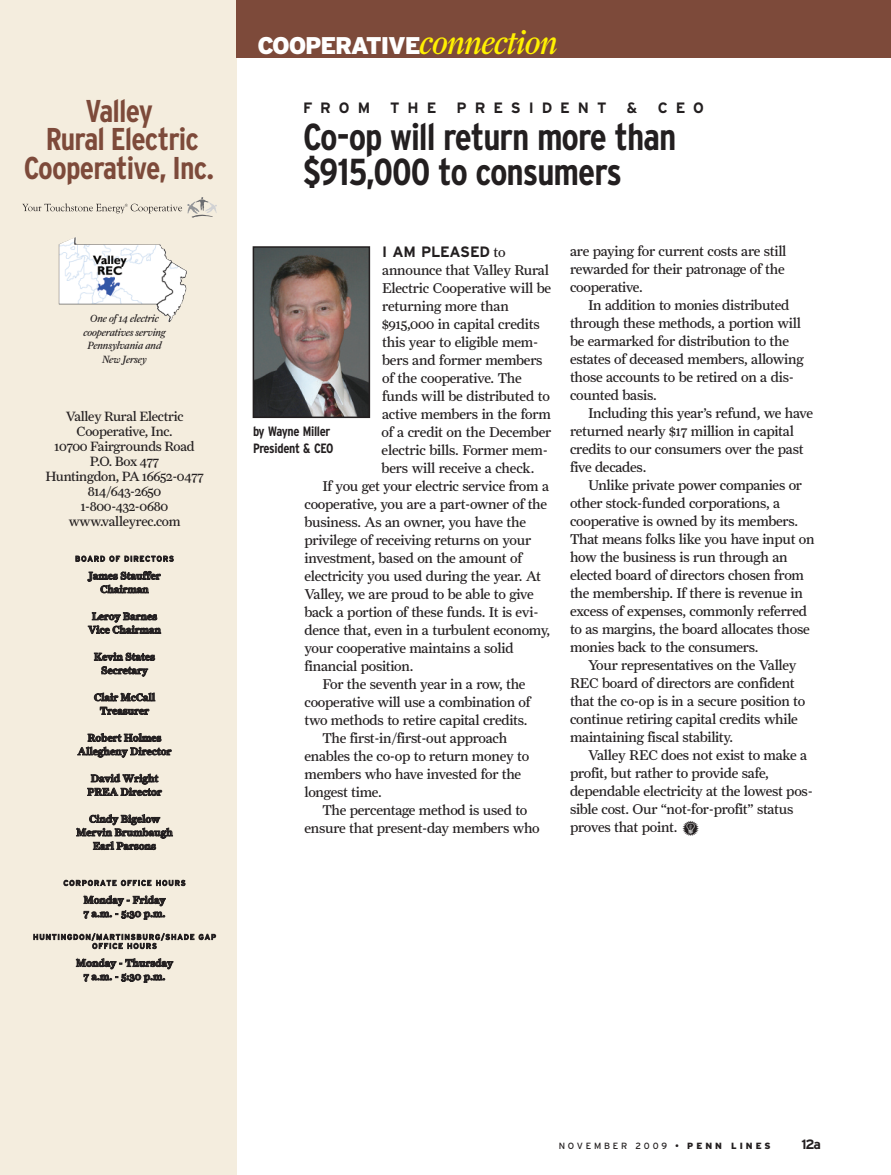
<style>
.page{position:relative;width:891px;height:1175px;background:#fff}
.page>*{position:absolute;margin:0;border:0;box-sizing:border-box;transform-origin:0 0}
.t1{font:700 condensed 37.5px/34.5px "Interstate";letter-spacing:-.025em;color:#231f20}
.t2{font:700 condensed 31.5px/28.5px "Interstate";letter-spacing:-.025em;color:#7d4a3a;text-align:center}
.t3{font:900 24.15px "Interstate";letter-spacing:-.05em;color:#fff}
.t4{font:700 15px "Interstate";letter-spacing:.53em;color:#231f20}
.t5{font:700 15px "Interstate";letter-spacing:-.015em;color:#231f20}
.t6{font:14.25px/18px "Farnham Text";letter-spacing:-.015em;color:#231f20}
.t7{font:13.5px/15px "Farnham Text";letter-spacing:-.015em;color:#231f20;text-align:center}
.t8{font:700 condensed 13.5px/16.5px "Interstate";letter-spacing:-.025em;color:#231f20}
.t9{font:700 13.5px "Interstate";color:#231f20}
.t10{font:10.5px/13.5px "Farnham Text Semi";color:#231f20;text-align:center}
.t11{font:italic 10.5px/13.5px "Farnham Text";letter-spacing:-.02em;color:#231f20;text-align:center}
.t12{font:9px "Interstate";letter-spacing:.31em;color:#231f20}
.t13{font:7.5px/9px "Interstate";letter-spacing:.13em;color:#231f20;text-align:center}
.s1{font-family:"Farnham Display";font-weight:400;font-style:italic;font-size:34.05px;color:#fff101}
.s2{font-family:"Farnham Text";font-weight:400;font-size:14.25px}
.s3{font-family:"PF Household Items";font-size:15px}
.s4{font-weight:900}
</style>
<div class="page">
<div style="left:0;top:0;width:236px;height:1174px;background:#f4edde"></div>
<div style="left:236px;top:0;width:655px;height:57px;background:#7d4a3a"></div>
<svg style="left:22px;top:197px;width:195px;height:21px"></svg>
<img style="left:59px;top:237px;width:128px;height:85px">
<img style="left:256px;top:249px;width:111px;height:166px">
<div style="left:253px;top:246px;width:117px;height:172px;border:2px solid #231f20"></div>
<h2 class="t2" style="left:24px;top:97px;width:192px">Valley<br>Rural Electric<br>Cooperative, Inc.</h2>
<p class="t11" style="left:83px;top:312px;width:84px">One of 14 electric cooperatives serving<br>Pennsylvania and<br>New Jersey</p>
<p class="t7" style="left:45px;top:408px;width:160px">Valley Rural Electric<br>Cooperative, Inc.<br>10700 Fairgrounds Road<br>P.O. Box 477<br>Huntingdon, PA 16652-0477<br>814/643-2650<br>1-800-432-0680 www.valleyrec.com</p>
<p class="t13" style="left:75px;top:554px;width:100px">BOARD OF DIRECTORS</p>
<p class="t10" style="left:88px;top:569px;width:74px">James Stauffer<br>Chairman</p>
<p class="t10" style="left:88px;top:609px;width:74px">Leroy Barnes<br>Vice Chairman</p>
<p class="t10" style="left:94px;top:650px;width:63px">Kevin States<br>Secretary</p>
<p class="t10" style="left:94px;top:690px;width:63px">Clair McCall<br>Treasurer</p>
<p class="t10" style="left:78px;top:731px;width:95px">Robert Holmes<br>Allegheny Director</p>
<p class="t10" style="left:87px;top:771px;width:76px">David Wright<br>PREA Director</p>
<p class="t10" style="left:76px;top:812px;width:98px">Cindy Bigelow<br>Mervin Brumbaugh<br>Earl Parsons</p>
<p class="t13" style="left:63px;top:878px;width:124px">CORPORATE OFFICE HOURS</p>
<p class="t10" style="left:84px;top:893px;width:83px;text-align:left">Monday - Friday<br>7 a.m. - 5:30 p.m.</p>
<p class="t13" style="left:33px;top:932px;width:184px">HUNTINGDON/MARTINSBURG/SHADE GAP<br>OFFICE HOURS</p>
<p class="t10" style="left:76px;top:956px;width:99px">Monday - Thursday<br>7 a.m. - 5:30 p.m.</p>
<h3 class="t3" style="left:257px;top:32px;width:302px">COOPERATIVE<span class="s1">connection</span></h3>
<p class="t4" style="left:303px;top:99px;width:69px">FROM</p>
<p class="t4" style="left:390px;top:99px;width:48px">THE</p>
<p class="t4" style="left:457px;top:99px;width:152px">PRESIDENT</p>
<p class="t4" style="left:627px;top:99px;width:12px">&amp;</p>
<p class="t4" style="left:658px;top:99px;width:47px">CEO</p>
<h1 class="t1" style="left:303px;top:120px;width:375px">Co-op will return more than $915,000 to consumers</h1>
<p class="t5" style="left:382px;top:243px;width:125px">I AM PLEASED <span class="s2">to</span></p>
<p class="t6" style="left:382px;top:261px;width:168px">announce that Valley Rural</p>
<p class="t6" style="left:382px;top:279px;width:171px">Electric Cooperative will be</p>
<p class="t6" style="left:382px;top:297px;width:128px">returning more than</p>
<p class="t6" style="left:382px;top:315px;width:159px">$915,000 in capital credits</p>
<p class="t6" style="left:382px;top:333px;width:158px">this year to eligible mem-</p>
<p class="t6" style="left:382px;top:351px;width:162px">bers and former members</p>
<p class="t6" style="left:382px;top:369px;width:141px">of the cooperative. The</p>
<p class="t6" style="left:382px;top:387px;width:169px">funds will be distributed to</p>
<p class="t6" style="left:382px;top:405px;width:170px">active members in the form</p>
<p class="t6" style="left:382px;top:423px;width:171px">of a credit on the December</p>
<p class="t6" style="left:382px;top:441px;width:168px">electric bills. Former mem-</p>
<p class="t6" style="left:382px;top:459px;width:154px">bers will receive a check.</p>
<p class="t6" style="left:322px;top:477px;width:228px">If you get your electric service from a</p>
<p class="t6" style="left:304px;top:495px;width:244px">cooperative, you are a part-owner of the</p>
<p class="t6" style="left:304px;top:513px;width:223px">business. As an owner, you have the</p>
<p class="t6" style="left:304px;top:531px;width:228px">privilege of receiving returns on your</p>
<p class="t6" style="left:304px;top:549px;width:219px">investment, based on the amount of</p>
<p class="t6" style="left:304px;top:567px;width:238px">electricity you used during the year. At</p>
<p class="t6" style="left:304px;top:585px;width:231px">Valley, we are proud to be able to give</p>
<p class="t6" style="left:304px;top:603px;width:236px">back a portion of these funds. It is evi-</p>
<p class="t6" style="left:304px;top:621px;width:247px">dence that, even in a turbulent economy,</p>
<p class="t6" style="left:304px;top:639px;width:211px">your cooperative maintains a solid</p>
<p class="t6" style="left:304px;top:657px;width:111px">financial position.</p>
<p class="t6" style="left:322px;top:675px;width:205px">For the seventh year in a row, the</p>
<p class="t6" style="left:304px;top:693px;width:228px">cooperative will use a combination of</p>
<p class="t6" style="left:304px;top:711px;width:225px">two methods to retire capital credits.</p>
<p class="t6" style="left:322px;top:729px;width:186px">The first-in/first-out approach</p>
<p class="t6" style="left:304px;top:747px;width:226px">enables the co-op to return money to</p>
<p class="t6" style="left:304px;top:765px;width:218px">members who have invested for the</p>
<p class="t6" style="left:304px;top:783px;width:79px">longest time.</p>
<p class="t6" style="left:322px;top:801px;width:206px">The percentage method is used to</p>
<p class="t6" style="left:304px;top:819px;width:237px">ensure that present-day members who</p>
<p class="t8" style="left:253px;top:423px;width:82px">by Wayne Miller<br>President &amp; CEO</p>
<p class="t6" style="left:570px;top:242px;width:218px">are paying for current costs are still rewarded for their patronage of the cooperative.</p>
<p class="t6" style="left:570px;top:296px;width:235px;text-indent:18px">In addition to monies distributed through these methods, a portion will be earmarked for distribution to the estates of deceased members, allowing those accounts to be retired on a dis&shy;counted basis.</p>
<p class="t6" style="left:570px;top:404px;width:245px;text-indent:18px">Including this year’s refund, we have returned nearly $17 million in capital credits to our consumers over the past five decades.</p>
<p class="t6" style="left:570px;top:476px;width:246px;text-indent:18px">Unlike private power companies or other stock-funded corporations, a cooperative is owned by its members.<br>That means folks like you have input on how the business is run through an elected board of directors chosen from the membership. If there is revenue in excess of expenses, commonly referred to as margins, the board allocates those monies back to the consumers.</p>
<p class="t6" style="left:570px;top:656px;width:237px;text-indent:18px">Your representatives on the Valley REC board of directors are confident that the co-op is in a secure position to continue retiring capital credits while maintaining fiscal stability.</p>
<p class="t6" style="left:570px;top:746px;width:244px;text-indent:18px">Valley REC does not exist to make a profit, but rather to provide safe, dependable electricity at the lowest pos&shy;sible cost. Our “not-for-profit” status proves that point. <span class="s3">l</span></p>
<p class="t12" style="left:559px;top:1140px;width:213px">NOVEMBER 2009 • <span class="s4">PENN LINES</span></p>
<p class="t9" style="left:802px;top:1136px;width:21px">12a</p>
</div>
